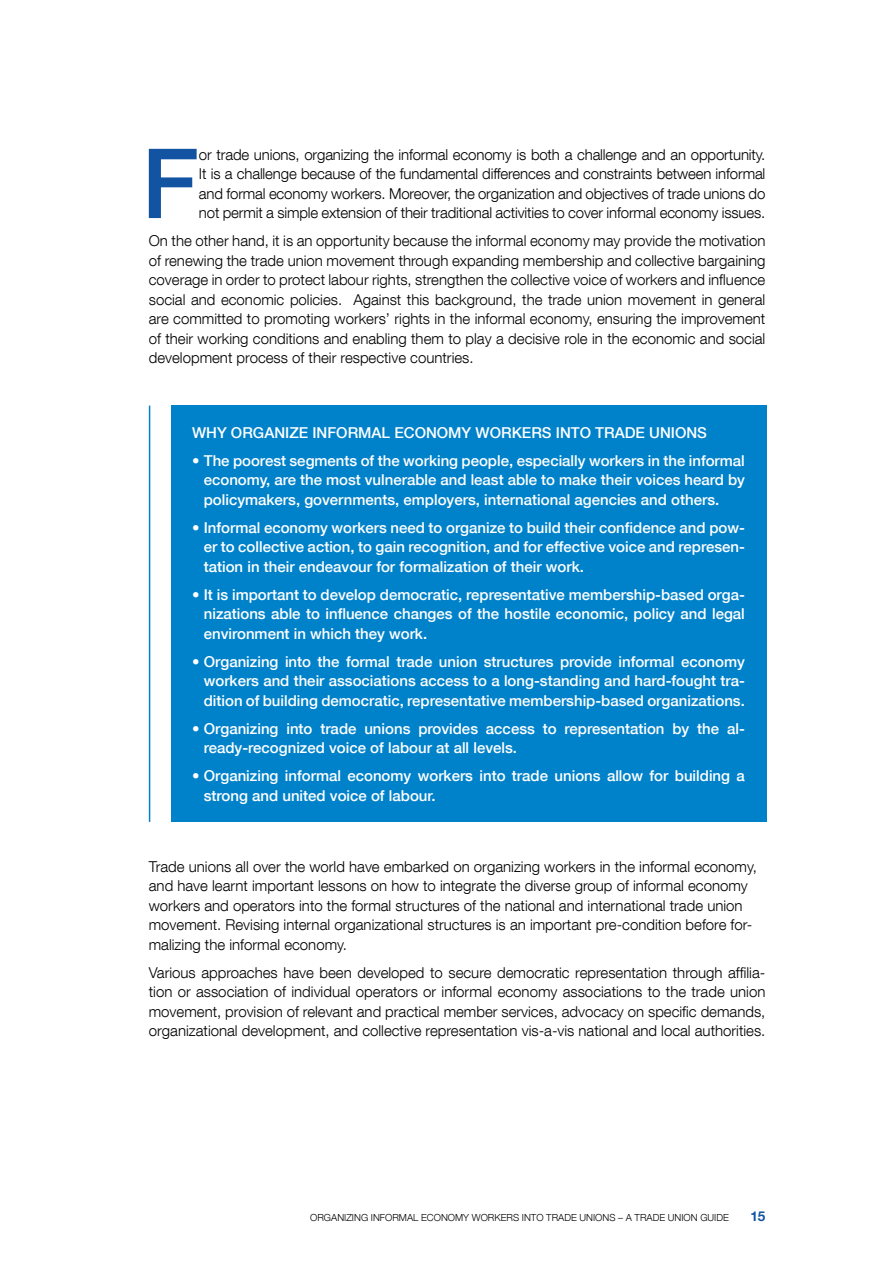
<style>
.page{position:relative;width:893px;height:1263px;background:#fff}
.page>*{position:absolute;margin:0;border:0;box-sizing:border-box;transform-origin:0 0}
.t1{font:500 96.9px "Helvetica Neue LT Com";color:#1254a2}
.t2{font:300 15px/19.5px "Helvetica Neue LT Com";color:#000;text-align:justify}
.t3{font:500 15px/19.5px "Helvetica Neue LT Com";color:#fff;text-align:justify}
.t4{font:700 13.5px "Helvetica Neue LT Com";color:#1254a2}
.t5{font:300 9.75px "Helvetica Neue LT Com";color:#000}
</style>
<div class="page">
<div style="left:171px;top:406px;width:595px;height:416px;background:#0082cb"></div>
<hr style="left:149px;top:406px;width:1px;height:416px;background:#0082cb">
<h1 class="t1" style="left:141px;top:147px;width:59px">F</h1>
<p class="t2" style="left:199px;top:144px;width:568px">or trade unions, organizing the informal economy is both a challenge and an opportunity.<br>It is a challenge because of the fundamental differences and constraints between informal and formal economy workers. Moreover, the organization and objectives of trade unions do not permit a simple extension of their traditional activities to cover informal economy issues.</p>
<p class="t2" style="left:149px;top:231px;width:618px">On the other hand, it is an opportunity because the informal economy may provide the motivation of renewing the trade union movement through expanding membership and collective bargaining coverage in order to protect labour rights, strengthen the collective voice of workers and influence social and economic policies. Against this background, the trade union movement in general are committed to promoting workers’ rights in the informal economy, ensuring the improvement of their working conditions and enabling them to play a decisive role in the economic and social development process of their respective countries.</p>
<p class="t3" style="left:192px;top:424px;width:516px">WHY ORGANIZE INFORMAL ECONOMY WORKERS INTO TRADE UNIONS</p>
<p class="t3" style="left:204px;top:452px;width:543px;text-indent:-12px">• The poorest segments of the working people, especially workers in the informal economy, are the most vulnerable and least able to make their voices heard by policymakers, governments, employers, international agencies and others.</p>
<p class="t3" style="left:204px;top:517px;width:543px;text-indent:-12px">• Informal economy workers need to organize to build their confidence and pow&shy;er to collective action, to gain recognition, and for effective voice and represen&shy;tation in their endeavour for formalization of their work.</p>
<p class="t3" style="left:204px;top:586px;width:543px;text-indent:-12px">• It is important to develop democratic, representative membership-based orga&shy;nizations able to influence changes of the hostile economic, policy and legal environment in which they work.</p>
<p class="t3" style="left:204px;top:653px;width:543px;text-indent:-12px">• Organizing into the formal trade union structures provide informal economy workers and their associations access to a long-standing and hard-fought tra&shy;dition of building democratic, representative membership-based organizations.</p>
<p class="t3" style="left:204px;top:720px;width:543px;text-indent:-12px">• Organizing into trade unions provides access to representation by the al&shy;ready-recognized voice of labour at all levels.</p>
<p class="t3" style="left:204px;top:767px;width:543px;text-indent:-12px">• Organizing informal economy workers into trade unions allow for building a strong and united voice of labour.</p>
<p class="t2" style="left:149px;top:856px;width:609px;text-align:left">Trade unions all over the world have embarked on organizing workers in the informal economy, and have learnt important lessons on how to integrate the diverse group of informal economy workers and operators into the formal structures of the national and international trade union movement. Revising internal organizational structures is an important pre-condition before for&shy;malizing the informal economy.</p>
<p class="t2" style="left:149px;top:962px;width:618px">Various approaches have been developed to secure democratic representation through affilia&shy;tion or association of individual operators or informal economy associations to the trade union movement, provision of relevant and practical member services, advocacy on specific demands, organizational development, and collective representation vis-a-vis national and local authorities.</p>
<p class="t5" style="left:310px;top:1211px;width:420px">ORGANIZING INFORMAL ECONOMY WORKERS INTO TRADE UNIONS – A TRADE UNION GUIDE</p>
<p class="t4" style="left:750px;top:1211px;width:17px">15</p>
</div>
